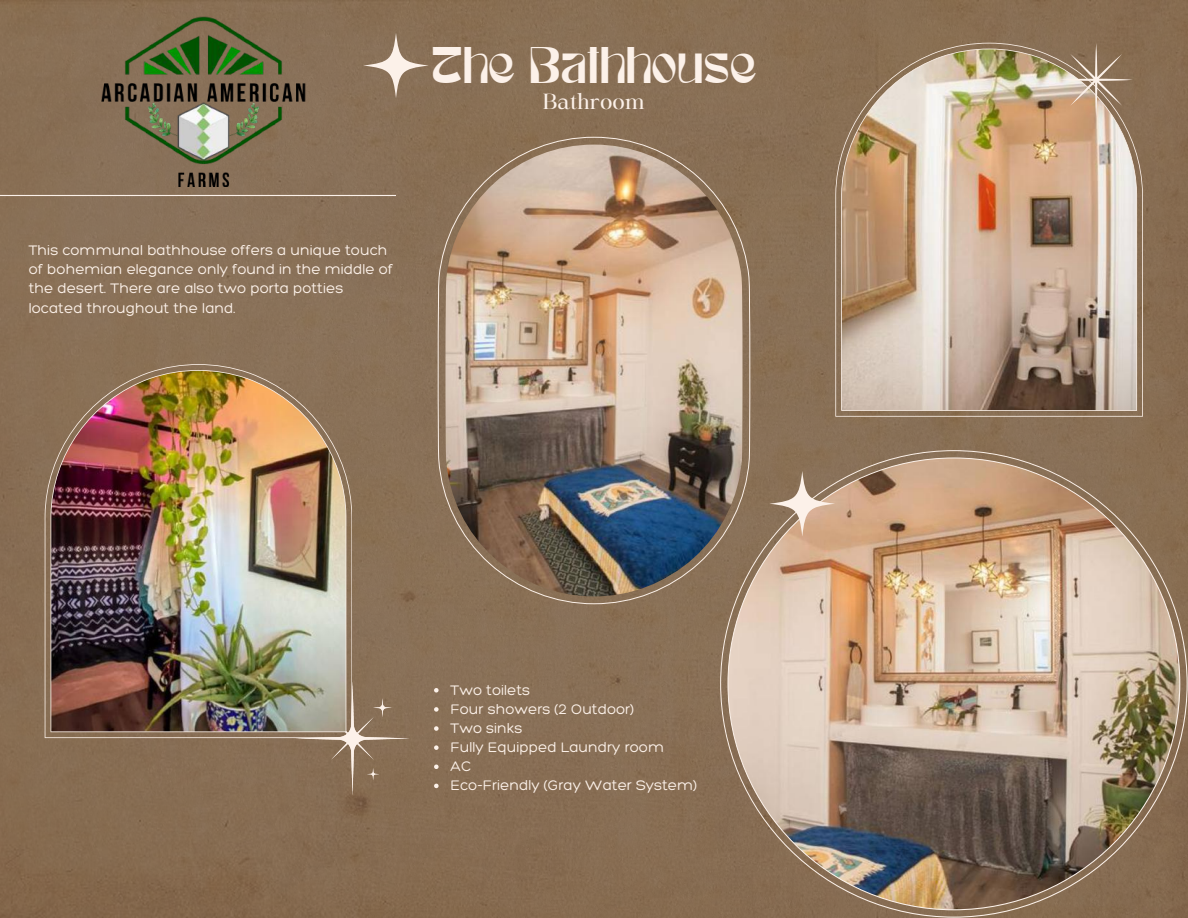
<style>
.page{position:relative;width:1188px;height:918px;background:#886f55}
.page>*{position:absolute;margin:0;border:0;box-sizing:border-box;transform-origin:0 0}
.t1{font:48px "NOVE Sans Serif";letter-spacing:-.01em;color:#fcf1e9}
.t2{font:21px "Maharlika";color:#fcf1e9}
.t3{font:300 15px/19.2px "Hero";color:#fcf1e9}
</style>
<div class="page">
<svg style="left:437px;top:137px;width:314px;height:467px;background:#8f775e"></svg>
<img style="left:445px;top:145px;width:298px;height:451px">
<img style="left:720px;top:450px;width:468px;height:468px">
<svg style="left:296px;top:681px;width:113px;height:114px;background:#8e765d"></svg>
<svg style="left:363px;top:33px;width:65px;height:65px;background:#9c866f"></svg>
<hr style="left:0;top:195px;width:396px;height:1px;background:#fcf1e9">
<img style="left:92px;top:11px;width:225px;height:175px">
<img style="left:45px;top:364px;width:307px;height:374px">
<img style="left:835px;top:43px;width:308px;height:374px">
<svg style="left:769px;top:471px;width:66px;height:65px;background:#b29780"></svg>
<svg style="left:1059px;top:43px;width:74px;height:73px;background:#a68d73"></svg>
<svg style="left:434px;top:688px;width:5px;height:5px"></svg>
<svg style="left:434px;top:707px;width:5px;height:5px"></svg>
<svg style="left:434px;top:726px;width:5px;height:5px"></svg>
<svg style="left:434px;top:745px;width:5px;height:5px"></svg>
<svg style="left:434px;top:765px;width:5px;height:4px"></svg>
<svg style="left:434px;top:784px;width:5px;height:4px"></svg>
<h1 class="t1" style="left:431px;top:47px;width:327px">The Bathhouse</h1>
<h2 class="t2" style="left:543px;top:93px;width:103px">Bathroom</h2>
<p class="t3" style="left:29px;top:240px;width:366px">This communal bathhouse offers a unique touch of bohemian elegance only found in the middle of the desert. There are also two porta potties located throughout the land.</p>
<p class="t3" style="left:451px;top:680px;width:248px">Two toilets<br>Four showers (2 Outdoor)<br>Two sinks<br>Fully Equipped Laundry room<br>AC<br>Eco-Friendly (Gray Water System)</p>
</div>
